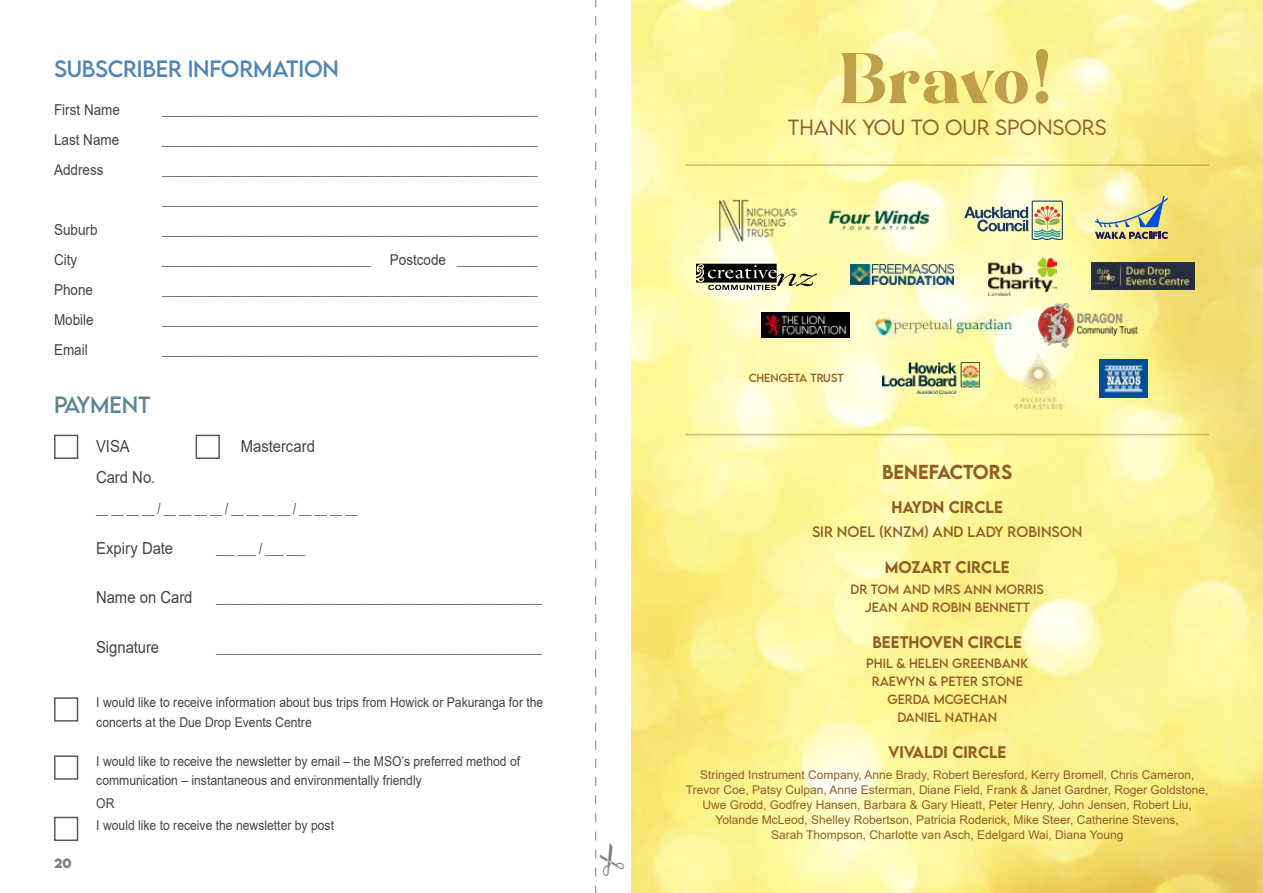
<style>
.page{position:relative;width:1263px;height:893px;background:#fff}
.page>*{position:absolute;margin:0;border:0;box-sizing:border-box;transform-origin:0 0}
.t1{font:81px "Zephyre Conquer";letter-spacing:.005em;color:#c19f4a}
.t2{font:21px "LEMONMILK";letter-spacing:-.01em;color:#4f86b6}
.t3{font:21px "LEMONMILK";letter-spacing:-.01em;color:#5e8395}
.t4{font:300 19.5px "LEMONMILK";color:#935d25}
.t5{font:500 18px "LEMONMILK";color:#935d25}
.t6{font:16.5px "Arial";color:#414441;scale:.9 1}
.t7{font:15px/30px "Arial Narrow";color:#414441;scale:.9 1}
.t8{font:500 15px "LEMONMILK";color:#935d25}
.t9{font:15px "Arial";color:#414441;scale:.9 1}
.t10{font:13.5px/19.5px "Arial";color:#414441;scale:.9 1}
.t11{font:13.5px "LEMONMILK";color:#935d25}
.t12{font:12px/15px "Arial";color:#935d25;text-align:center}
.t13{font:12px/18px "LEMONMILK";color:#935d25}
.t14{font:700 12px "LEMONMILK";color:#808080}
.t15{font:10.5px "LEMONMILK";color:#935d25}
.s1{font-family:"Arial"}
.s2{font-family:"Bodoni";font-weight:700}
</style>
<div class="page">
<img style="left:631px;top:0;width:632px;height:893px">
<div style="left:54px;top:697px;width:24px;height:25px;border:2px solid #58595b"></div>
<div style="left:54px;top:755px;width:24px;height:25px;border:2px solid #58595b"></div>
<div style="left:54px;top:817px;width:24px;height:24px;border:2px solid #58595b"></div>
<div style="left:54px;top:435px;width:24px;height:24px;border:2px solid #58595b"></div>
<div style="left:196px;top:435px;width:24px;height:24px;border:2px solid #58595b"></div>
<svg style="left:963px;top:199px;width:101px;height:43px"></svg>
<svg style="left:964px;top:201px;width:99px;height:39px;background:#c7caa6"></svg>
<img style="left:882px;top:363px;width:98px;height:30px">
<img style="left:761px;top:313px;width:89px;height:25px">
<img style="left:988px;top:258px;width:68px;height:37px">
<hr style="left:685px;top:164px;width:524px;height:2px;background:#a7841f">
<hr style="left:685px;top:434px;width:524px;height:1px;background:#a7841f">
<img style="left:697px;top:263px;width:120px;height:26px">
<img style="left:1091px;top:263px;width:104px;height:27px">
<img style="left:826px;top:204px;width:106px;height:33px">
<img style="left:717px;top:198px;width:79px;height:44px">
<img style="left:870px;top:312px;width:149px;height:29px">
<img style="left:1099px;top:359px;width:49px;height:39px">
<img style="left:1038px;top:303px;width:101px;height:45px">
<img style="left:851px;top:264px;width:102px;height:20px">
<svg style="left:1095px;top:196px;width:73px;height:43px;background:#c7c69e"></svg>
<img style="left:1005px;top:354px;width:67px;height:56px">
<svg style="left:595px;top:0;width:2px;height:893px"></svg>
<h2 class="t2" style="left:54px;top:55px;width:286px">SUBSCRIBER INFORMATION</h2>
<p class="t9" style="left:54px;top:100px;width:75px">First Name</p>
<p class="t7" style="left:162px;top:94px;width:419px">_____________________________________________________________</p>
<p class="t9" style="left:54px;top:130px;width:74px">Last Name</p>
<p class="t7" style="left:162px;top:124px;width:419px">_____________________________________________________________</p>
<p class="t9" style="left:54px;top:160px;width:57px">Address</p>
<p class="t7" style="left:162px;top:154px;width:419px">_____________________________________________________________ _____________________________________________________________</p>
<p class="t9" style="left:54px;top:220px;width:50px">Suburb</p>
<p class="t7" style="left:162px;top:214px;width:419px">_____________________________________________________________</p>
<p class="t9" style="left:54px;top:250px;width:27px">City</p>
<p class="t7" style="left:162px;top:244px;width:418px">__________________________________ <span class="s1">Postcode</span> _____________</p>
<p class="t9" style="left:54px;top:280px;width:45px">Phone</p>
<p class="t7" style="left:162px;top:274px;width:419px">_____________________________________________________________</p>
<p class="t9" style="left:54px;top:310px;width:46px">Mobile</p>
<p class="t7" style="left:162px;top:304px;width:419px">_____________________________________________________________</p>
<p class="t9" style="left:54px;top:340px;width:39px">Email</p>
<p class="t7" style="left:162px;top:334px;width:419px">_____________________________________________________________</p>
<h2 class="t3" style="left:54px;top:391px;width:98px">PAYMENT</h2>
<p class="t6" style="left:96px;top:435px;width:39px">VISA</p>
<p class="t6" style="left:241px;top:435px;width:84px">Mastercard</p>
<p class="t6" style="left:96px;top:466px;width:67px">Card No.</p>
<p class="t7" style="left:96px;top:493px;width:292px">__ __ __ __ / __ __ __ __ / __ __ __ __ / __ __ __ __</p>
<p class="t6" style="left:96px;top:536px;width:87px">Expiry Date</p>
<p class="t7" style="left:216px;top:533px;width:101px">___ ___ / ___ ___</p>
<p class="t6" style="left:96px;top:586px;width:109px">Name on Card</p>
<p class="t7" style="left:216px;top:582px;width:364px">_____________________________________________________</p>
<p class="t6" style="left:96px;top:636px;width:72px">Signature</p>
<p class="t7" style="left:216px;top:632px;width:364px">_____________________________________________________</p>
<p class="t14" style="left:54px;top:855px;width:19px">20</p>
<p class="t10" style="left:96px;top:693px;width:498px">I would like to receive information about bus trips from Howick or Pakuranga for the concerts at the Due Drop Events Centre</p>
<p class="t10" style="left:96px;top:751px;width:472px">I would like to receive the newsletter by email – the MSO’s preferred method of communication – instantaneous and environmentally friendly</p>
<p class="t10" style="left:96px;top:792px;width:266px;line-height:22.5px">OR<br>I would like to receive the newsletter by post</p>
<h1 class="t1" style="left:841px;top:28px;width:213px">Bravo<span class="s2">!</span></h1>
<h3 class="t4" style="left:788px;top:114px;width:307px">THANK YOU TO OUR SPONSORS</h3>
<p class="t15" style="left:749px;top:371px;width:16px">CHENGETA</p>
<p class="t15" style="left:810px;top:371px;width:14px">TRUST</p>
<p class="t5" style="left:882px;top:460px;width:132px">BENEFACTORS</p>
<p class="t8" style="left:892px;top:497px;width:113px">HAYDN CIRCLE</p>
<p class="t11" style="left:812px;top:523px;width:46px">SIR NOEL</p>
<p class="t11" style="left:879px;top:523px;width:16px">(KNZM</p>
<p class="t11" style="left:924px;top:523px;width:20px">) AND</p>
<p class="t11" style="left:967px;top:523px;width:19px">LADY</p>
<p class="t11" style="left:1008px;top:523px;width:45px">ROBINSON</p>
<p class="t8" style="left:885px;top:557px;width:126px">MOZART CIRCLE</p>
<p class="t13" style="left:850px;top:580px;width:39px">DR TOM</p>
<p class="t13" style="left:903px;top:580px;width:10px">AND</p>
<p class="t13" style="left:934px;top:580px;width:83px">MRS ANN MORR</p>
<p class="t13" style="left:1033px;top:580px;width:11px">IS</p>
<p class="t13" style="left:865px;top:598px;width:17px">JEAN</p>
<p class="t13" style="left:901px;top:598px;width:10px">AND</p>
<p class="t13" style="left:932px;top:598px;width:59px">ROBIN BENNETT</p>
<p class="t8" style="left:872px;top:632px;width:151px">BEETHOVEN CIRCLE</p>
<p class="t13" style="left:866px;top:654px;width:60px">PHIL &amp; HELEN</p>
<p class="t13" style="left:952px;top:654px;width:20px">GREENBANK</p>
<p class="t13" style="left:872px;top:672px;width:18px">RAEWYN</p>
<p class="t13" style="left:928px;top:672px;width:29px">&amp; PETER</p>
<p class="t13" style="left:981px;top:672px;width:17px">STONE</p>
<p class="t13" style="left:887px;top:690px;width:20px">GERDA</p>
<p class="t13" style="left:897px;top:690px;width:101px;text-indent:36px">MCGECHAN<br>DANIEL NATHAN</p>
<p class="t8" style="left:888px;top:742px;width:120px">VIVALDI CIRCLE</p>
<p class="t12" style="left:686px;top:767px;width:524px">Stringed Instrument Company, Anne Brady, Robert Beresford, Kerry Bromell, Chris Cameron, Trevor Coe, Patsy Culpan, Anne Esterman, Diane Field, Frank &amp; Janet Gardner, Roger Goldstone, Uwe Grodd, Godfrey Hansen, Barbara &amp; Gary Hieatt, Peter Henry, John Jensen, Robert Liu, Yolande McLeod, Shelley Robertson, Patricia Roderick, Mike Steer, Catherine Stevens,<br>Sarah Thompson, Charlotte van Asch, Edelgard Wai, Diana Young</p>
</div>
